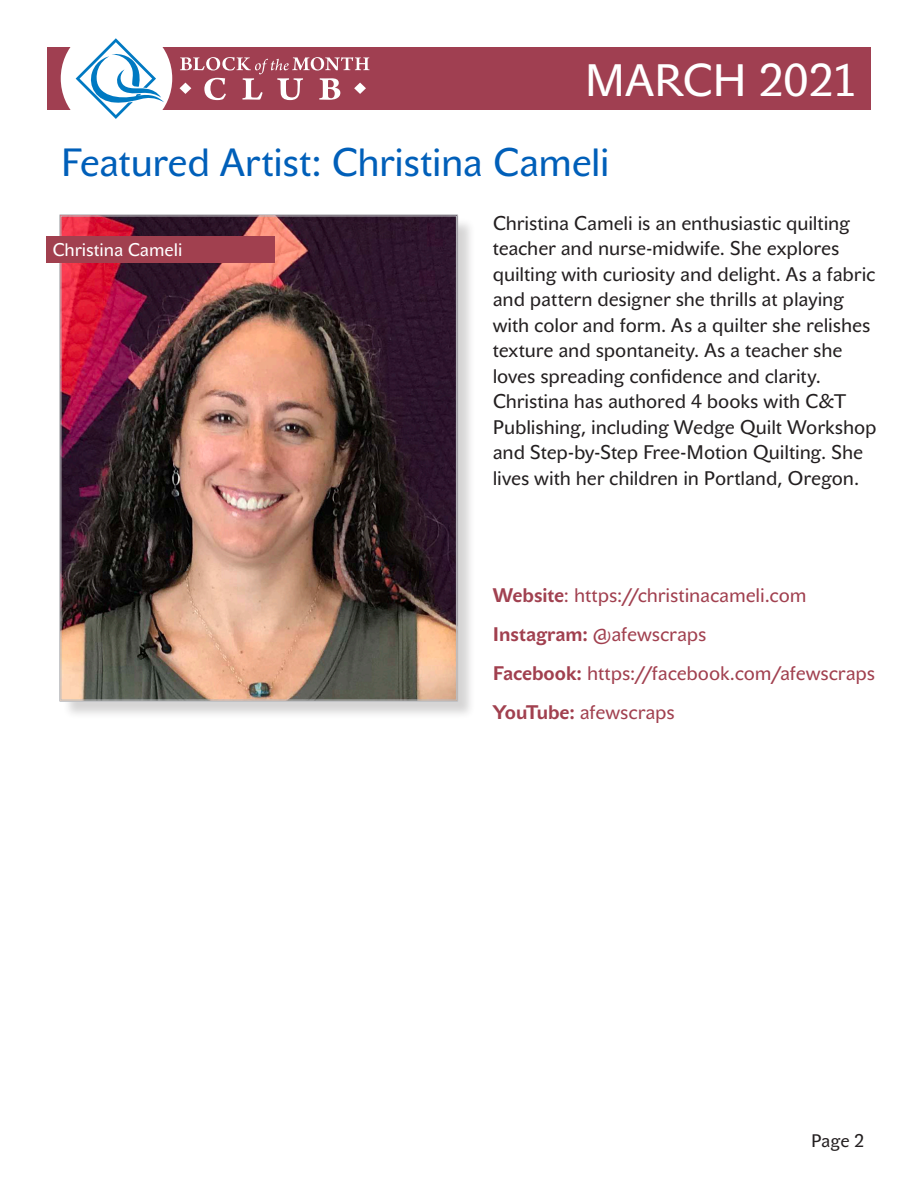
<style>
.page{position:relative;width:918px;height:1188px;background:#fff}
.page>*{position:absolute;margin:0;border:0;box-sizing:border-box;transform-origin:0 0}
.Month_for_header{font:45px "John Sans Text Pro";letter-spacing:.005em;color:#fff}
.t1{font:39px "John Sans Text Pro";letter-spacing:-.01em;color:#005fb9}
.info{font:19.5px/25.5px "John Sans Text Pro";letter-spacing:-.005em;color:#231f20}
.info-2{font:19.5px "John Sans Text Pro";letter-spacing:-.005em;color:#a1404f}
.Photo_caption_bar{font:18px "John Sans Text Pro";color:#fff}
.t2{font:18px "John Sans Text Pro";color:#231f20}
.s1{font-weight:700;color:#a14150}
.s2{font-weight:700}
</style>
<div class="page">
<div style="left:47px;top:47px;width:824px;height:62px;background:#a03f51"></div>
<div style="left:61px;top:23px;width:111px;height:111px;background:#fff;border-radius:50%"></div>
<svg style="left:76px;top:38px;width:88px;height:81px"></svg>
<svg style="left:180px;top:57px;width:190px;height:43px"></svg>
<div style="left:62px;top:217px;width:414px;height:503px;background:#231f20;opacity:.19"></div>
<img style="left:63px;top:218px;width:392px;height:480px">
<div style="left:46px;top:237px;width:229px;height:26px;background:#a1404f"></div>
<p class="Month_for_header" style="left:585px;top:54px;width:274px">MARCH 2021</p>
<p class="t1" style="left:61px;top:140px;width:550px">Featured Artist: Christina Cameli</p>
<p class="Photo_caption_bar" style="left:52px;top:239px;width:131px">Christina Cameli</p>
<p class="info" style="left:493px;top:210px;width:385px">Christina Cameli is an enthusiastic quilting teacher and nurse-midwife. She explores quilting with curiosity and delight. As a fabric and pattern designer she thrills at playing with color and form. As a quilter she relishes texture and spontaneity. As a teacher she loves spreading confidence and clarity.<br>Christina has authored 4 books with C&amp;T Publishing, including Wedge Quilt Workshop and Step-by-Step Free-Motion Quilting. She lives with her children in Portland, Oregon.</p>
<p class="info-2" style="left:493px;top:584px;width:315px"><span class="s1">Website</span>: https://christinacameli.com</p>
<p class="info-2" style="left:493px;top:623px;width:215px"><span class="s2">Instagram:</span> @afewscraps</p>
<p class="info-2" style="left:493px;top:662px;width:384px"><span class="s2">Facebook:</span> https://facebook.com/afewscraps</p>
<p class="info-2" style="left:493px;top:701px;width:184px"><span class="s2">YouTube:</span> afewscraps</p>
<p class="t2" style="left:811px;top:1130px;width:54px">Page 2</p>
</div>
